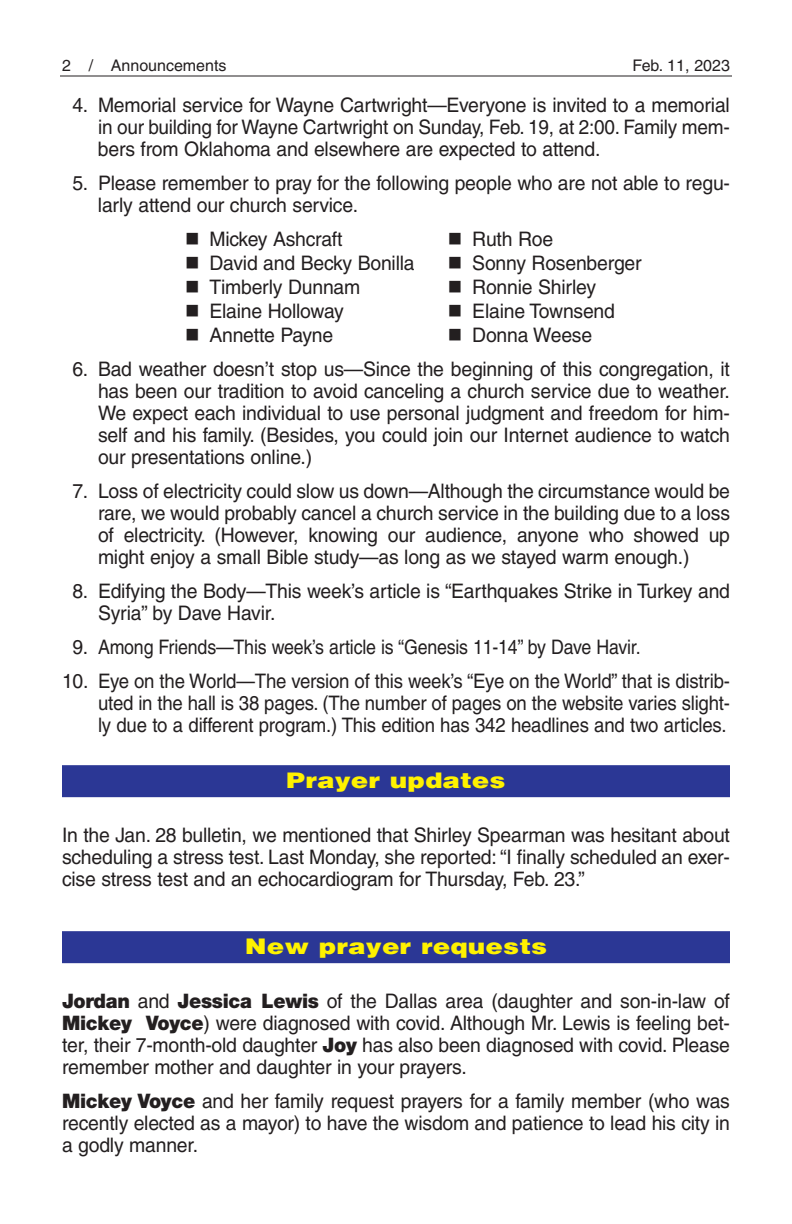
<style>
.page{position:relative;width:792px;height:1224px;background:#fff}
.page>*{position:absolute;margin:0;border:0;box-sizing:border-box;transform-origin:0 0}
.t1{font:900 22px "Helvetica";color:#fff200;scale:1.2 1}
.t2{font:20px/22px "Helvetica";letter-spacing:-.01em;color:#231f20;text-align:justify}
.t3{font:16px "Helvetica";color:#231f20}
.s1{font-family:"Helvetica Neue";font-weight:900}
</style>
<div class="page">
<hr style="left:60px;top:76px;width:672px;height:1px;background:#231f20">
<div style="left:62px;top:765px;width:668px;height:32px;background:#2b3795"></div>
<div style="left:62px;top:931px;width:668px;height:32px;background:#2b3795"></div>
<p class="t3" style="left:62px;top:60px;width:166px">2 / Announcements</p>
<p class="t3" style="left:632px;top:60px;width:99px">Feb. 11, 2023</p>
<p class="t2" style="left:98px;top:96px;width:634px;text-indent:-26px">4. Memorial service for Wayne Cartwright—Everyone is invited to a memorial in our building for Wayne Cartwright on Sunday, Feb. 19, at 2:00. Family mem&shy;bers from Oklahoma and elsewhere are expected to attend.</p>
<p class="t2" style="left:98px;top:174px;width:634px;text-indent:-26px">5. Please remember to pray for the following people who are not able to regu&shy;larly attend our church service.</p>
<p class="t2" style="left:209px;top:230px;width:135px">Mickey Ashcraft</p>
<p class="t2" style="left:472px;top:230px;width:82px">Ruth Roe</p>
<p class="t2" style="left:209px;top:254px;width:207px">David and Becky Bonilla</p>
<p class="t2" style="left:472px;top:254px;width:171px">Sonny Rosenberger</p>
<p class="t2" style="left:209px;top:278px;width:152px">Timberly Dunnam</p>
<p class="t2" style="left:472px;top:278px;width:125px">Ronnie Shirley</p>
<p class="t2" style="left:209px;top:302px;width:136px">Elaine Holloway</p>
<p class="t2" style="left:472px;top:302px;width:144px">Elaine Townsend</p>
<p class="t2" style="left:209px;top:326px;width:125px">Annette Payne</p>
<p class="t2" style="left:472px;top:326px;width:121px">Donna Weese</p>
<p class="t2" style="left:98px;top:360px;width:634px;text-indent:-26px">6. Bad weather doesn’t stop us—Since the beginning of this congregation, it has been our tradition to avoid canceling a church service due to weather.<br>We expect each individual to use personal judgment and freedom for him&shy;self and his family. (Besides, you could join our Internet audience to watch our presentations online.)</p>
<p class="t2" style="left:98px;top:482px;width:634px;text-indent:-26px">7. Loss of electricity could slow us down—Although the circumstance would be rare, we would probably cancel a church service in the building due to a loss of electricity. (However, knowing our audience, anyone who showed up might enjoy a small Bible study—as long as we stayed warm enough.)</p>
<p class="t2" style="left:98px;top:582px;width:634px;text-indent:-26px">8. Edifying the Body—This week’s article is “Earthquakes Strike in Turkey and<br>Syria” by Dave Havir.</p>
<p class="t2" style="left:72px;top:638px;width:570px">9. Among Friends—This week’s article is “Genesis 11-14” by Dave Havir.</p>
<p class="t2" style="left:98px;top:672px;width:634px;text-indent:-36px">10. Eye on the World—The version of this week’s “Eye on the World” that is distrib&shy;uted in the hall is 38 pages. (The number of pages on the website varies slight&shy;ly due to a different program.) This edition has 342 headlines and two articles.</p>
<p class="t1" style="left:286px;top:765px;width:184px">Prayer updates</p>
<p class="t2" style="left:62px;top:826px;width:670px">In the Jan. 28 bulletin, we mentioned that Shirley Spearman was hesitant about scheduling a stress test. Last Monday, she reported: “I finally scheduled an exer&shy;cise stress test and an echocardiogram for Thursday, Feb. 23.”</p>
<p class="t1" style="left:245px;top:931px;width:254px">New prayer requests</p>
<p class="t2" style="left:62px;top:992px;width:670px"><span class="s1">Jordan</span> and <span class="s1">Jessica Lewis</span> of the Dallas area (daughter and son-in-law of <span class="s1">Mickey Voyce</span>) were diagnosed with covid. Although Mr. Lewis is feeling bet&shy;ter, their 7-month-old daughter <span class="s1">Joy</span> has also been diagnosed with covid. Please remember mother and daughter in your prayers.</p>
<p class="t2" style="left:62px;top:1092px;width:670px"><span class="s1">Mickey Voyce</span> and her family request prayers for a family member (who was recently elected as a mayor) to have the wisdom and patience to lead his city in a godly manner.</p>
</div>
